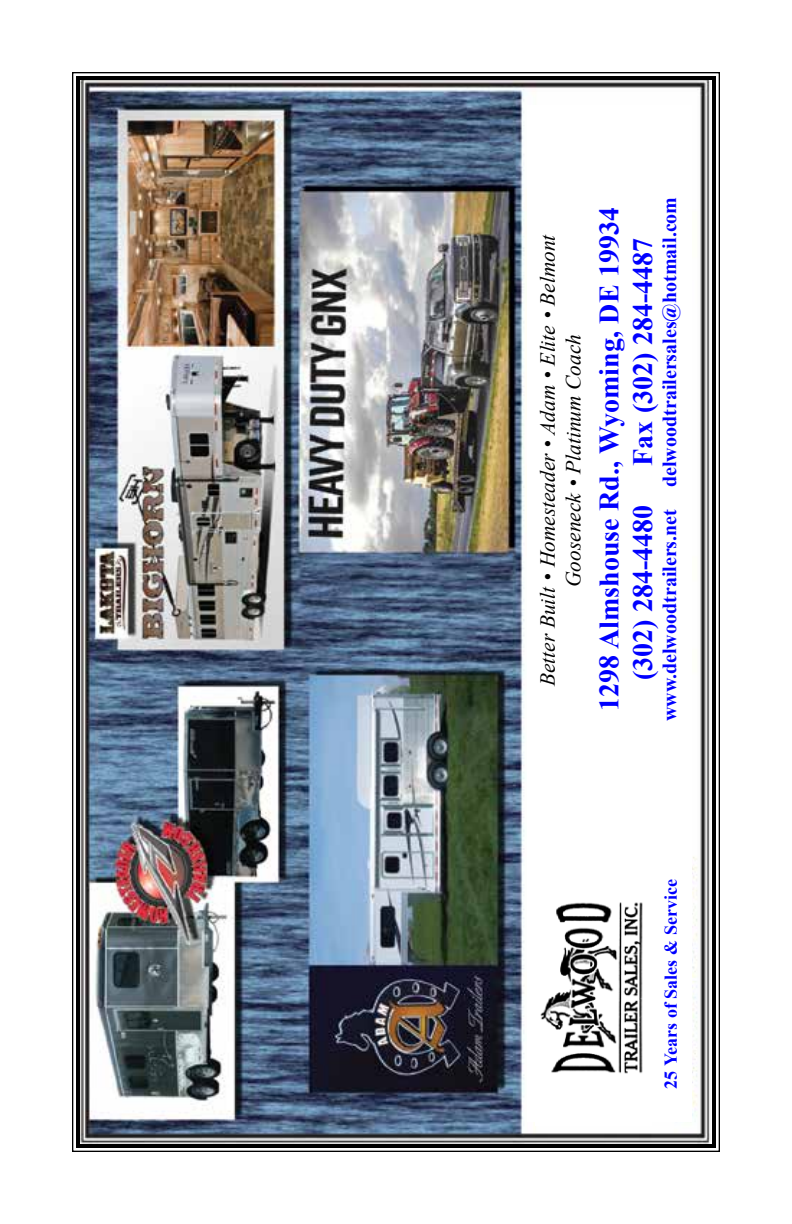
<style>
.page{position:relative;width:792px;height:1224px;background:#fff}
.page>*{position:absolute;margin:0;border:0;box-sizing:border-box;transform-origin:0 0}
.t1{font:700 28px/33.6px "Times New Roman";color:#00f}
.t2{font:italic 21.4px/25.6px "Times New Roman";color:#000;text-align:center}
.t3{font:700 20px "Times New Roman";color:#00f}
.t4{font:700 18px "Times New Roman";color:#00f}
</style>
<div class="page">
<img style="left:72px;top:72px;width:648px;height:1080px">
<div style="left:76px;top:76px;width:640px;height:1072px;border:4px solid #000"></div>
<div style="left:528px;top:105px;width:164px;height:1017px;background:#fff"></div>
<div style="left:535px;top:846px;width:117px;height:280px;background:#fff"></div>
<img style="left:540px;top:902px;width:103px;height:172px">
<p class="t2" style="left:534px;top:686px;width:454px;rotate:-90deg">Better Built • Homesteader • Adam • Elite • Belmont<br>Gooseneck • Platinum Coach</p>
<p class="t3" style="left:655px;top:721px;width:526px;rotate:-90deg">www.delwoodtrailers.net delwoodtrailersales@hotmail.com</p>
<h1 class="t1" style="left:592px;top:680px;width:475px;text-indent:-31px;rotate:-90deg">1298 Almshouse Rd., Wyoming, DE 19934 (302) 284-4480</h1>
<h1 class="t1" style="left:625px;top:466px;width:230px;rotate:-90deg">Fax (302) 284-4487</h1>
<p class="t4" style="left:658px;top:1089px;width:212px;rotate:-90deg">25 Years of Sales &amp; Service</p>
</div>
